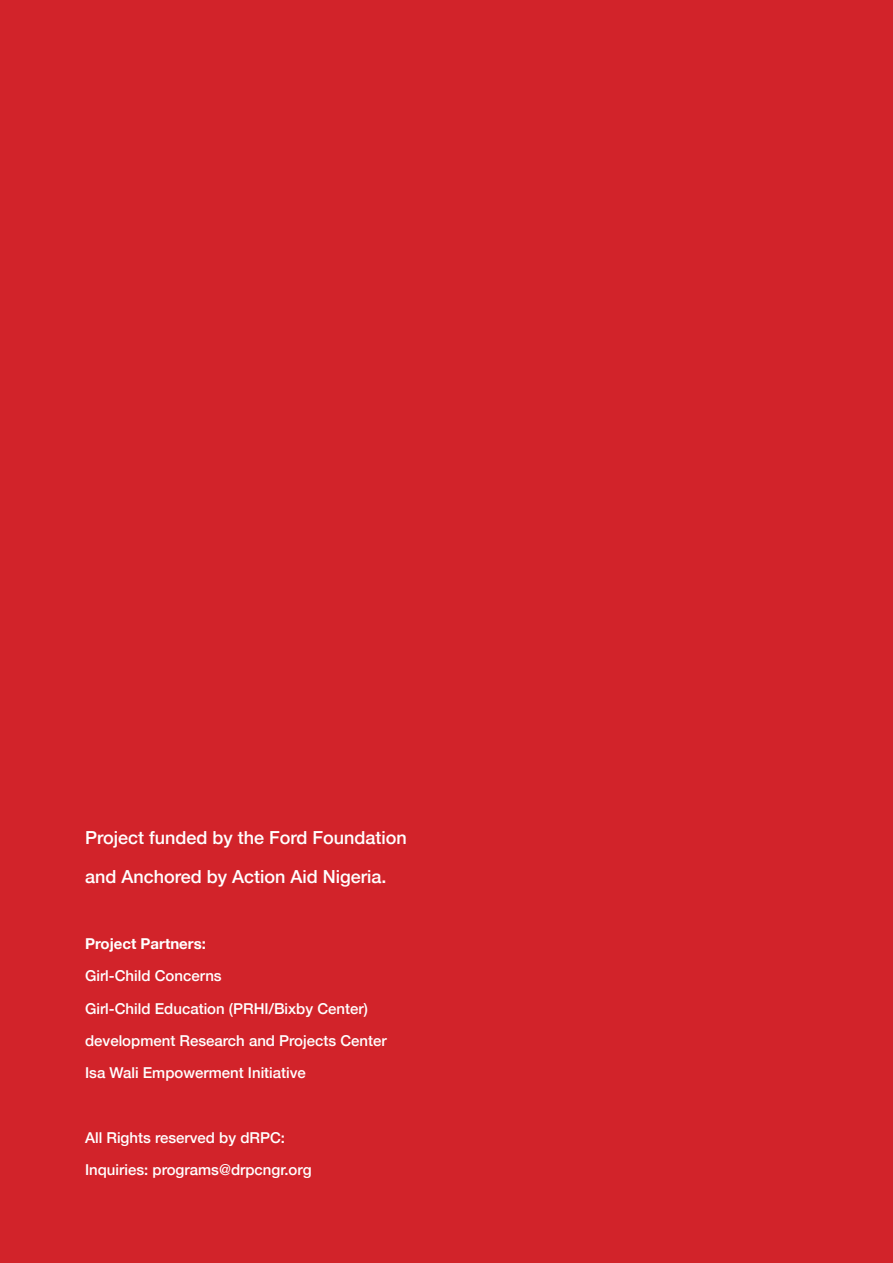
<style>
.page{position:relative;width:893px;height:1263px;background:#d2232a}
.page>*{position:absolute;margin:0;border:0;box-sizing:border-box;transform-origin:0 0}
.t1{font:500 18px/39.2px "Helvetica Neue";color:#fff}
.t2{font:500 15px/32.2px "Helvetica Neue";color:#fff}
.t3{font:700 15px "Helvetica Neue";color:#fff}
</style>
<div class="page">
<p class="t1" style="left:85px;top:816px;width:323px">Project funded by the Ford Foundation and Anchored by Action Aid Nigeria.</p>
<p class="t3" style="left:85px;top:932px;width:122px">Project Partners:</p>
<p class="t2" style="left:85px;top:959px;width:303px">Girl-Child Concerns<br>Girl-Child Education (PRHI/Bixby Center) development Research and Projects Center Isa Wali Empowerment Initiative</p>
<p class="t2" style="left:85px;top:1120px;width:228px">All Rights reserved by dRPC:<br>Inquiries: programs@drpcngr.org</p>
</div>
